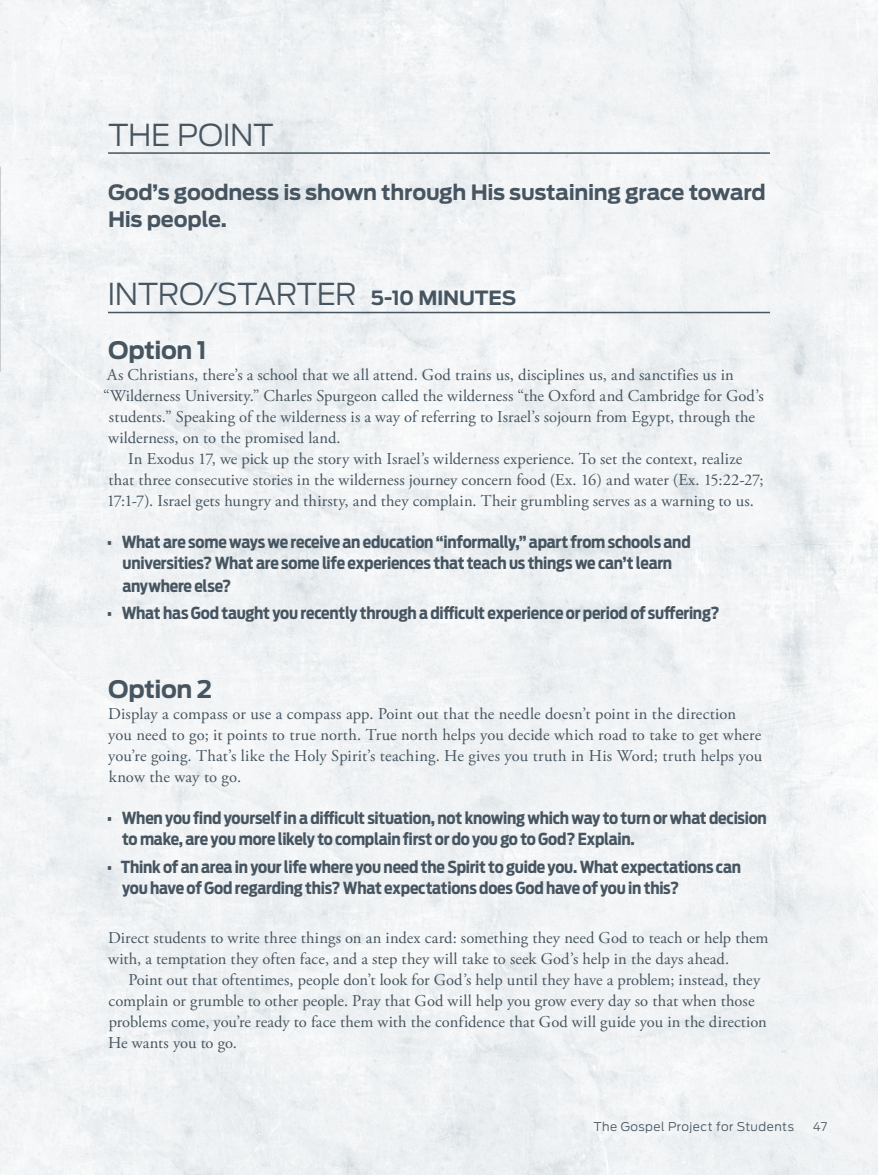
<style>
.page{position:relative;width:878px;height:1175px;background:#fff}
.page>*{position:absolute;margin:0;border:0;box-sizing:border-box;transform-origin:0 0}
.body_no_indent{font:300 30px "Antenna";letter-spacing:-.02em;color:#465560}
.header2{font:300 30px "Antenna";letter-spacing:-.015em;color:#465560}
.subhead1{font:700 24px "Antenna";letter-spacing:-.02em;color:#465560}
.subhead1-2{font:700 21px/27px "Antenna";letter-spacing:-.015em;color:#465560}
.body_noindent{font:16.5px/21px "Adobe Garamond Pro";letter-spacing:.005em;color:#465560}
.t1{font:700 16.5px/21px "Antenna Cond";letter-spacing:-.015em;color:#465560}
.t2{font:300 12px "Antenna";letter-spacing:.04em;color:#465560}
.s1{font-weight:700;font-size:19.5px}
</style>
<div class="page">
<img style="left:0;top:0;width:878px;height:1174px">
<hr style="left:108px;top:152px;width:662px;height:2px;background:#465560">
<hr style="left:108px;top:312px;width:662px;height:1px;background:#465560">
<p class="header2" style="left:108px;top:117px;width:167px">THE POINT</p>
<p class="subhead1-2" style="left:108px;top:178px;width:659px">God’s goodness is shown through His sustaining grace toward<br>His people.</p>
<p class="body_no_indent" style="left:108px;top:276px;width:410px">INTRO/STARTER <span class="s1">5-10 MINUTES</span></p>
<p class="subhead1" style="left:108px;top:336px;width:100px">Option 1</p>
<p class="body_noindent" style="left:107px;top:365px;width:628px">As Christians, there’s a school that we all attend. God trains us, disciplines us, and sanctifies us in</p>
<p class="body_noindent" style="left:103px;top:386px;width:662px">“Wilderness University.” Charles Spurgeon called the wilderness “the Oxford and Cambridge for God’s</p>
<p class="body_noindent" style="left:109px;top:407px;width:647px">students.” Speaking of the wilderness is a way of referring to Israel’s sojourn from Egypt, through the</p>
<p class="body_noindent" style="left:108px;top:428px;width:234px">wilderness, on to the promised land.</p>
<p class="body_noindent" style="left:107px;top:449px;width:658px;text-align:center">In Exodus 17, we pick up the story with Israel’s wilderness experience. To set the context, realize<br>that three consecutive stories in the wilderness journey concern food (Ex. 16) and water (Ex. 15:22-27;<br>17:1-7). Israel gets hungry and thirsty, and they complain. Their grumbling serves as a warning to us.</p>
<p class="t1" style="left:107px;top:531px;width:585px;text-align:center">• What are some ways we receive an education “informally,” apart from schools and universities? What are some life experiences that teach us things we can’t learn</p>
<p class="t1" style="left:122px;top:575px;width:110px">anywhere else?</p>
<p class="t1" style="left:107px;top:603px;width:614px">• What has God taught you recently through a difficult experience or period of suffering?</p>
<p class="subhead1" style="left:108px;top:675px;width:106px">Option 2</p>
<p class="body_noindent" style="left:108px;top:704px;width:655px">Display a compass or use a compass app. Point out that the needle doesn’t point in the direction you need to go; it points to true north. True north helps you decide which road to take to get where you’re going. That’s like the Holy Spirit’s teaching. He gives you truth in His Word; truth helps you know the way to go.</p>
<p class="t1" style="left:122px;top:807px;width:646px;text-indent:-15px">• When you find yourself in a difficult situation, not knowing which way to turn or what decision to make, are you more likely to complain first or do you go to God? Explain.</p>
<p class="t1" style="left:122px;top:856px;width:620px;text-indent:-15px">• Think of an area in your life where you need the Spirit to guide you. What expectations can you have of God regarding this? What expectations does God have of you in this?</p>
<p class="body_noindent" style="left:108px;top:927px;width:662px">Direct students to write three things on an index card: something they need God to teach or help them with, a temptation they often face, and a step they will take to seek God’s help in the days ahead.</p>
<p class="body_noindent" style="left:108px;top:969px;width:660px;text-indent:20px">Point out that oftentimes, people don’t look for God’s help until they have a problem; instead, they complain or grumble to other people. Pray that God will help you grow every day so that when those problems come, you’re ready to face them with the confidence that God will guide you in the direction He wants you to go.</p>
<p class="t2" style="left:593px;top:1119px;width:202px">The Gospel Project for Students</p>
<p class="t2" style="left:813px;top:1119px;width:16px">47</p>
</div>
